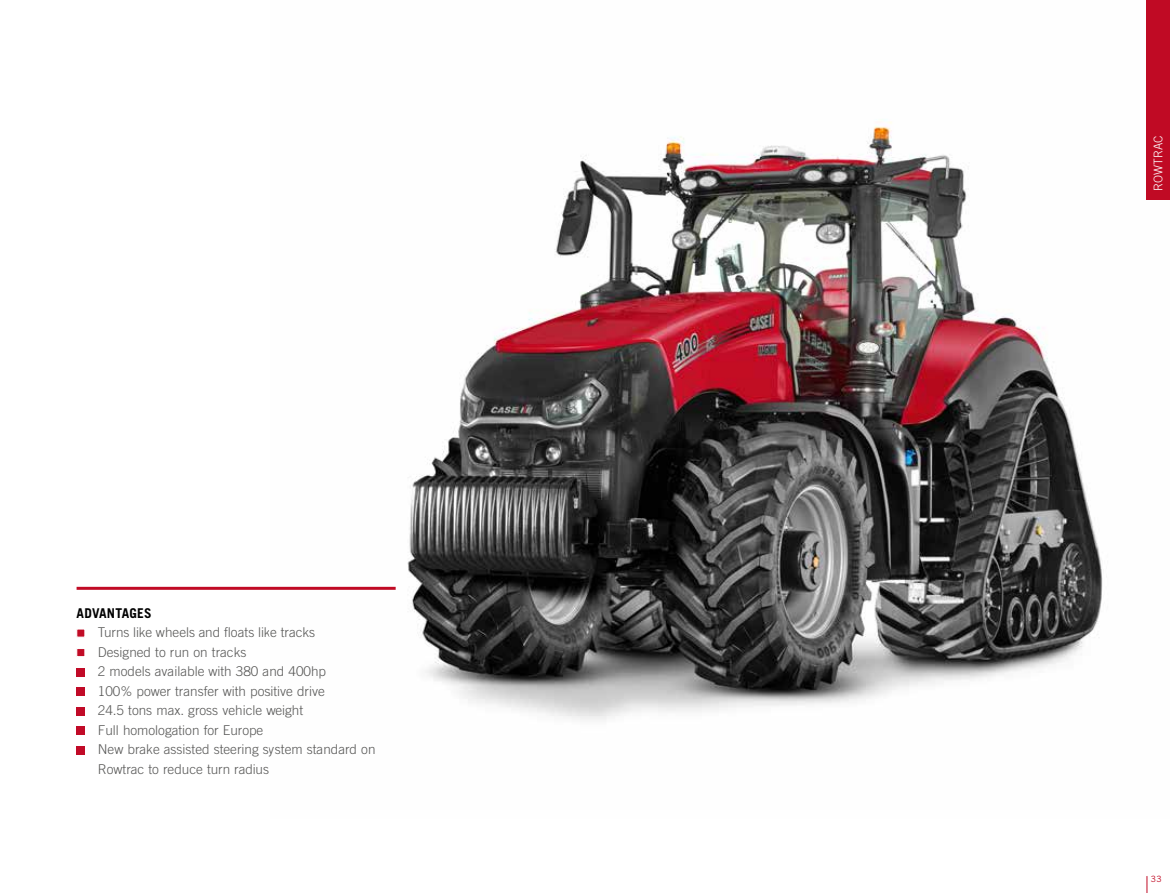
<style>
.page{position:relative;width:1170px;height:893px;background:#fff}
.page>*{position:absolute;margin:0;border:0;box-sizing:border-box;transform-origin:0 0}
.t1{font:300 13.5px/19.5px "Trade Gothic LT Std";color:#575756}
.t2{font:700 13.5px "Trade Gothic LT Pro";letter-spacing:.015em;color:#000}
.t3{font:300 12px "Trade Gothic LT Pro";color:#fff}
.t4{font:8.7px "Trade Gothic LT Pro";color:#c10b25}
</style>
<div class="page">
<div style="left:77px;top:629px;width:8px;height:8px;background:#c10b25"></div>
<div style="left:77px;top:648px;width:8px;height:9px;background:#c10b25;border:1px solid #fff"></div>
<div style="left:77px;top:668px;width:8px;height:8px;background:#c10a27"></div>
<div style="left:77px;top:687px;width:8px;height:9px;background:#c10a27"></div>
<div style="left:77px;top:707px;width:8px;height:8px;background:#c10a27"></div>
<div style="left:77px;top:726px;width:8px;height:9px;background:#c10a27"></div>
<div style="left:77px;top:746px;width:8px;height:8px;background:#c10a27"></div>
<img style="left:271px;top:0;width:898px;height:720px">
<svg style="left:1146px;top:876px;width:1px;height:17px"></svg>
<p class="t2" style="left:77px;top:605px;width:77px">ADVANTAGES</p>
<p class="t1" style="left:98px;top:623px;width:279px">Turns like wheels and floats like tracks<br>Designed to run on tracks<br>2 models available with 380 and 400hp<br>100% power transfer with positive drive<br>24.5 tons max. gross vehicle weight<br>Full homologation for Europe<br>New brake assisted steering system standard on Rowtrac to reduce turn radius</p>
<p class="t3" style="left:1151px;top:191px;width:57px;rotate:-90deg">ROWTRAC</p>
<p class="t4" style="left:1150px;top:874px;width:12px">33</p>
</div>
